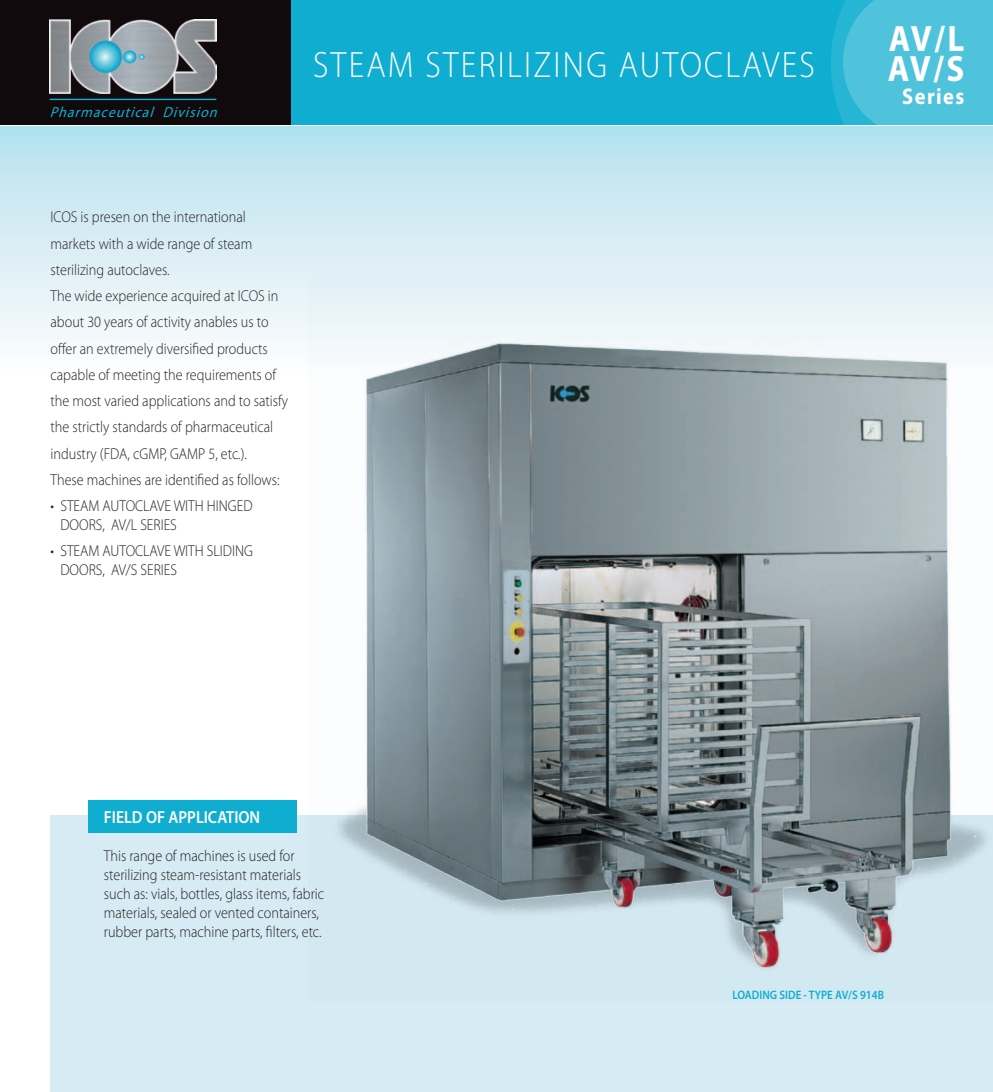
<style>
.page{position:relative;width:993px;height:1092px;background:#fff}
.page>*{position:absolute;margin:0;border:0;box-sizing:border-box;transform-origin:0 0}
.t1{font:300 36.75px "Myriad Pro";letter-spacing:.07em;color:#fff;scale:.9 1}
.t2{font:700 36.75px/29.8px "Myriad Pro";color:#fff;scale:.9 1}
.t3{font:700 22.75px "Myriad Pro";letter-spacing:.07em;color:#fff;scale:.9 1}
.t4{font:600 17.5px "Myriad Pro";color:#fff;scale:.9 1}
.t5{font:300 15.75px/26.2px "Myriad Pro";color:#231f20;scale:.9 1}
.t6{font:italic 14.53px "Myriad";color:#0faed0;scale:.95 1}
.t7{font:600 12.25px "Myriad Pro";color:#0faed0;scale:.9 1}
</style>
<div class="page">
<div style="left:50px;top:815px;width:942px;height:276px;background:#d6ebf3"></div>
<div style="left:0;top:0;width:992px;height:124px;background:#0faed0"></div>
<svg style="left:830px;top:0;width:162px;height:125px;background:#49c0da"></svg>
<div style="left:0;top:0;width:290px;height:124px;background:#110a0c"></div>
<div style="left:0;top:126px;width:992px;height:250px;background:linear-gradient(to bottom,#b4e1ee,#fffdfe)"></div>
<img style="left:50px;top:20px;width:166px;height:73px">
<hr style="left:50px;top:99px;width:166px;height:1px;background:#0faed0">
<img style="left:296px;top:276px;width:696px;height:693px">
<div style="left:88px;top:800px;width:208px;height:32px;background:#0faed0"></div>
<p class="t6" style="left:50px;top:105px;width:182px">Pharmaceutical Division</p>
<h1 class="t1" style="left:313px;top:43px;width:558px">STEAM STERILIZING AUTOCLAVES</h1>
<p class="t5" style="left:50px;top:204px;width:265px">ICOS is presen on the international markets with a wide range of steam sterilizing autoclaves.<br>The wide experience acquired at ICOS in about 30 years of activity anables us to offer an extremely diversified products capable of meeting the requirements of the most varied applications and to satisfy the strictly standards of pharmaceutical industry (FDA, cGMP, GAMP 5, etc.).<br>These machines are identified as follows:</p>
<p class="t5" style="left:60px;top:496px;width:215px;line-height:18.9px;text-indent:-10px">• STEAM AUTOCLAVE WITH HINGED<br>DOORS, AV/L SERIES</p>
<p class="t5" style="left:60px;top:541px;width:215px;line-height:18.9px;text-indent:-10px">• STEAM AUTOCLAVE WITH SLIDING<br>DOORS, AV/S SERIES</p>
<h1 class="t2" style="left:887px;top:23px;width:87px">AV/L<br>AV/S</h1>
<h2 class="t3" style="left:901px;top:81px;width:71px">Series</h2>
<p class="t4" style="left:104px;top:806px;width:175px">FIELD OF APPLICATION</p>
<p class="t5" style="left:104px;top:846px;width:246px;line-height:18.9px">This range of machines is used for sterilizing steam-resistant materials such as: vials, bottles, glass items, fabric materials, sealed or vented containers, rubber parts, machine parts, filters, etc.</p>
<p class="t7" style="left:732px;top:987px;width:170px">LOADING SIDE - TYPE AV/S 914B</p>
</div>
